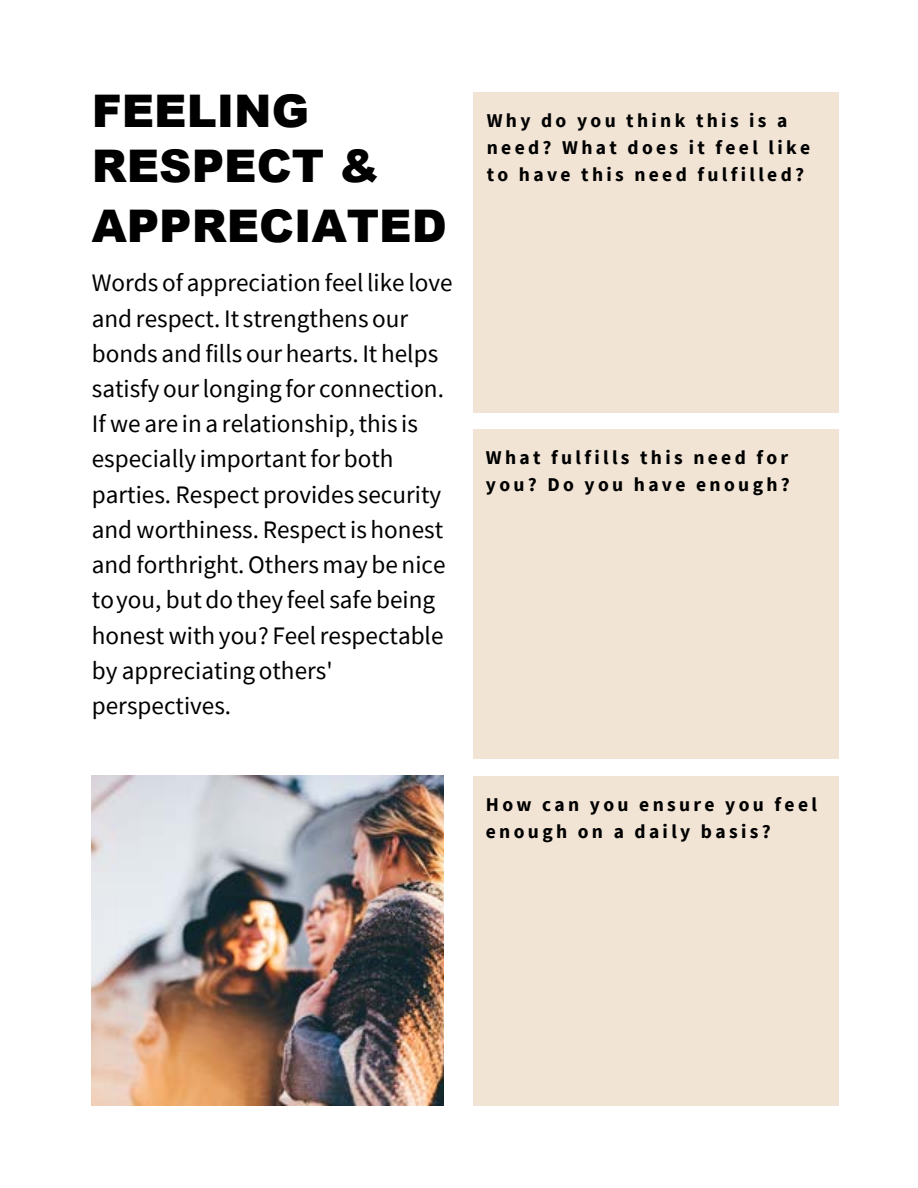
<style>
.page{position:relative;width:918px;height:1188px;background:#fff}
.page>*{position:absolute;margin:0;border:0;box-sizing:border-box;transform-origin:0 0}
.t1{font:900 45px/55.2px "Arial";color:#000}
.t2{font:25.2px/35.2px "Source Sans Pro";color:#000}
.t3{font:700 19.5px/27px "Source Sans Pro";letter-spacing:.17em;color:#000}
</style>
<div class="page">
<div style="left:474px;top:92px;width:365px;height:320px;background:#f1e4d5"></div>
<div style="left:474px;top:776px;width:365px;height:330px;background:#f1e4d5"></div>
<div style="left:474px;top:429px;width:365px;height:330px;background:#f1e4d5"></div>
<img style="left:92px;top:776px;width:352px;height:330px">
<h1 class="t1" style="left:92px;top:82px;width:289px">FEELING<br>RESPECT &amp;</h1>
<h1 class="t1" style="left:92px;top:197px;width:357px">APPRECIATED</h1>
<p class="t2" style="left:92px;top:265px;width:362px">Words of appreciation feel like love and respect. It strengthens our bonds and fills our hearts. It helps satisfy our longing for connection.<br>If we are in a relationship, this is especially important for both parties. Respect provides security and worthiness. Respect is honest and forthright. Others may be nice to you, but do they feel safe being honest with you? Feel respectable by appreciating others' perspectives.</p>
<p class="t3" style="left:487px;top:106px;width:325px">Why do you think this is a need? What does it feel like to have this need fulfilled?</p>
<p class="t3" style="left:486px;top:444px;width:306px">What fulfills this need for you? Do you have enough?</p>
<p class="t3" style="left:486px;top:791px;width:333px">How can you ensure you feel enough on a daily basis?</p>
</div>
